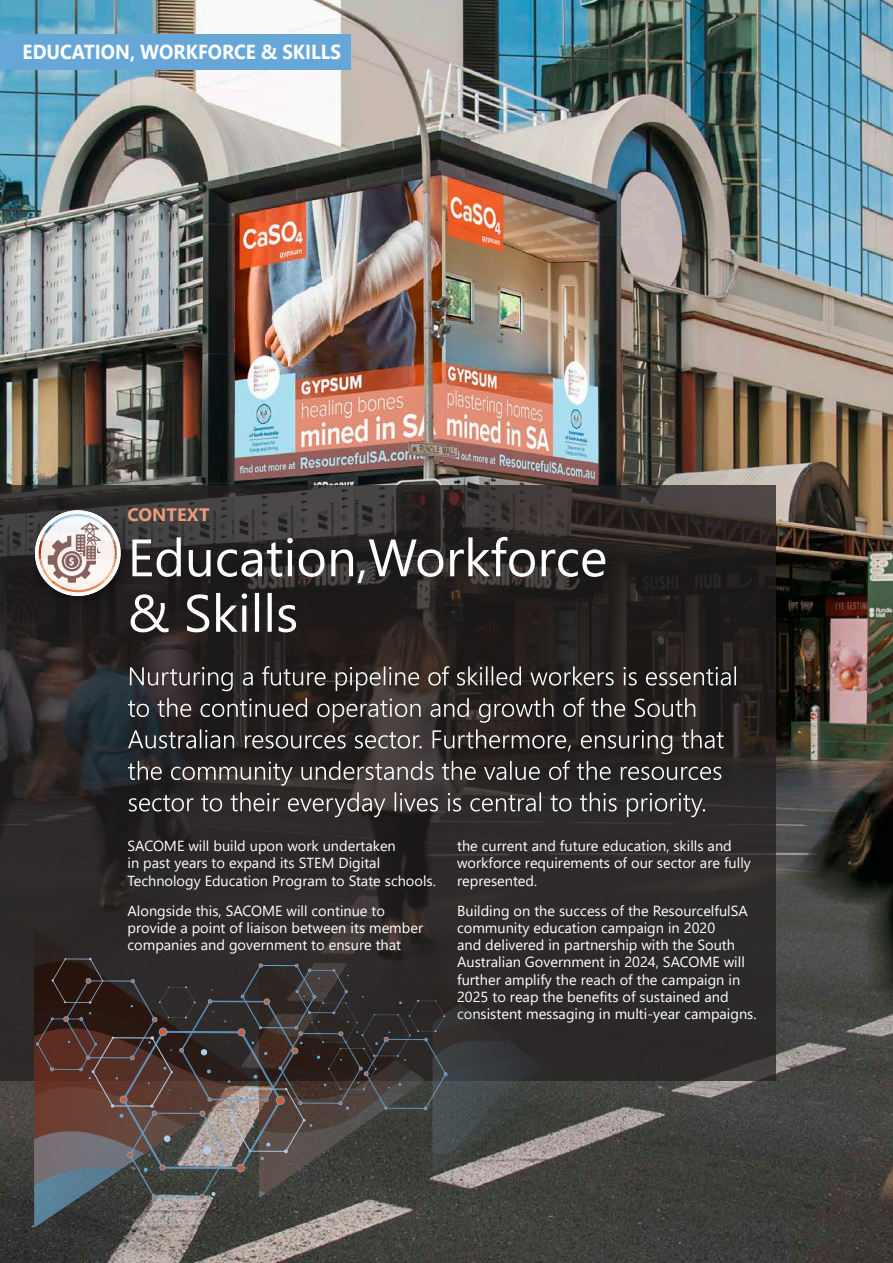
<style>
.page{position:relative;width:893px;height:1263px;background:#fff}
.page>*{position:absolute;margin:0;border:0;box-sizing:border-box;transform-origin:0 0}
.Header_2{font:52.5px/55.5px "Segoe UI";color:#fff}
.Subhead{font:300 25.5px/31.5px "Segoe UI";color:#fff}
.t1{font:700 20.25px "Segoe UI";color:#fff;scale:.93 1}
.Header_2-2{font:700 18px "Segoe UI";color:#eb9c79}
.Body{font:14.55px/17.2px "Segoe UI";color:#fff}
.t2{font:700 10.65px "Myriad Pro";color:#fff}
</style>
<div class="page">
<img style="left:0;top:0;width:893px;height:1263px">
<div style="left:0;top:34px;width:351px;height:35px;background:#67a7d7"></div>
<svg style="left:0;top:485px;width:776px;height:596px;background:#2b2726"></svg>
<svg style="left:34px;top:929px;width:528px;height:270px;background:#443d3b"></svg>
<img style="left:34px;top:500px;width:103px;height:110px">
<svg style="left:37px;top:512px;width:82px;height:83px"></svg>
<p class="t1" style="left:23px;top:33px;width:344px">EDUCATION, WORKFORCE &amp; SKILLS</p>
<p class="t2" style="left:69px;top:554px;width:7px">$</p>
<p class="Header_2-2" style="left:128px;top:497px;width:84px">CONTEXT</p>
<p class="Header_2" style="left:128px;top:525px;width:481px">Education,Workforce &amp; Skills</p>
<p class="Subhead" style="left:128px;top:658px;width:612px">Nurturing a future pipeline of skilled workers is essential to the continued operation and growth of the South Australian resources sector. Furthermore, ensuring that the community understands the value of the resources sector to their everyday lives is central to this priority.</p>
<p class="Body" style="left:457px;top:836px;width:295px">the current and future education, skills and workforce requirements of our sector are fully represented.</p>
<p class="Body" style="left:457px;top:900px;width:301px">Building on the success of the ResourcelfulSA community education campaign in 2020<br>and delivered in partnership with the South Australian Government in 2024, SACOME will further amplify the reach of the campaign in 2025 to reap the benefits of sustained and consistent messaging in multi-year campaigns.</p>
<p class="Body" style="left:128px;top:836px;width:310px">SACOME will build upon work undertaken<br>in past years to expand its STEM Digital<br>Technology Education Program to State schools.</p>
<p class="Body" style="left:128px;top:900px;width:297px">Alongside this, SACOME will continue to provide a point of liaison between its member companies and government to ensure that</p>
</div>
